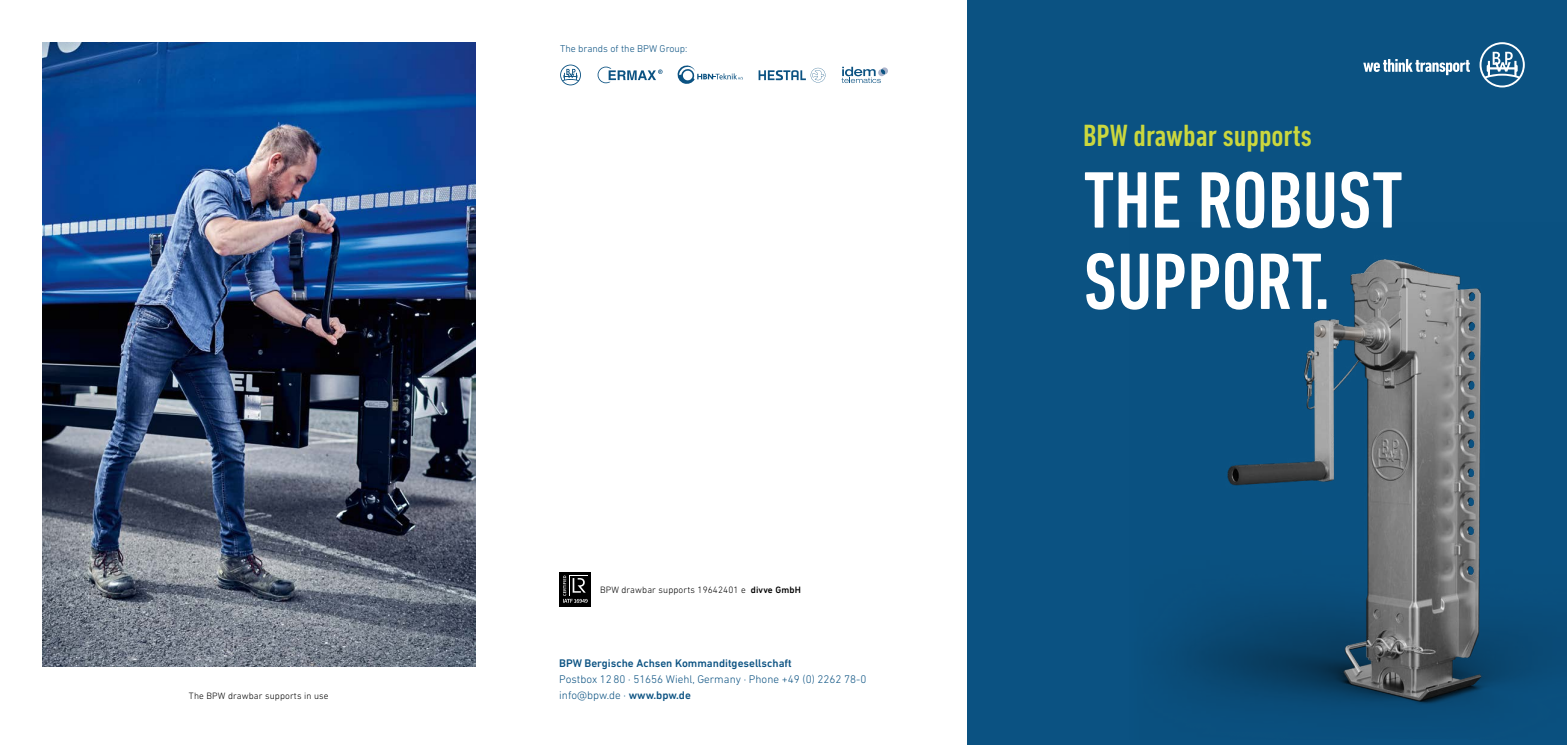
<style>
.page{position:relative;width:1567px;height:745px;background:#fff}
.page>*{position:absolute;margin:0;border:0;box-sizing:border-box;transform-origin:0 0}
.t1{font:500 condensed 81.25px/81.2px "DIN Next LT Pro";color:#fff}
.t2{font:500 condensed 31.25px "DIN Next LT Pro";color:#cbd73e}
.t3{font:300 11.25px/16.2px "DIN Next LT Pro";color:#0b5282}
.t4{font:500 11.25px "DIN Next LT Pro";color:#0b5282}
.t5{font:300 10px "DIN Next LT Pro";color:#0b5282}
.t6{font:300 9.38px "DIN Next LT Pro";letter-spacing:.015em;color:#000}
.s1{font-weight:500}
</style>
<div class="page">
<div style="left:967px;top:0;width:599px;height:744px;background:#0b5282"></div>
<img style="left:43px;top:42px;width:432px;height:624px">
<img style="left:1171px;top:259px;width:395px;height:451px">
<svg style="left:677px;top:65px;width:66px;height:19px"></svg>
<svg style="left:560px;top:64px;width:21px;height:21px"></svg>
<svg style="left:841px;top:67px;width:47px;height:16px"></svg>
<svg style="left:758px;top:68px;width:67px;height:14px"></svg>
<svg style="left:597px;top:67px;width:65px;height:16px"></svg>
<svg style="left:1363px;top:59px;width:106px;height:16px"></svg>
<svg style="left:1479px;top:42px;width:45px;height:45px"></svg>
<div style="left:560px;top:572px;width:31px;height:34px;background:#000"></div>
<svg style="left:563px;top:575px;width:24px;height:27px"></svg>
<p class="t6" style="left:189px;top:690px;width:141px">The BPW drawbar supports in use</p>
<p class="t5" style="left:560px;top:43px;width:129px">The brands of the BPW Group:</p>
<p class="t6" style="left:600px;top:583px;width:202px">BPW drawbar supports 19642401 e <span class="s1">divve GmbH</span></p>
<p class="t4" style="left:559px;top:656px;width:234px">BPW Bergische Achsen Kommanditgesellschaft</p>
<p class="t3" style="left:559px;top:670px;width:309px">Postbox 1280 · 51656 Wiehl, Germany · Phone +49 (0) 2262 78-0 info@bpw.de · <span class="s1">www.bpw.de</span></p>
<h2 class="t2" style="left:1083px;top:118px;width:230px">BPW drawbar supports</h2>
<h1 class="t1" style="left:1083px;top:159px;width:320px">THE ROBUST<br>SUPPORT.</h1>
</div>
